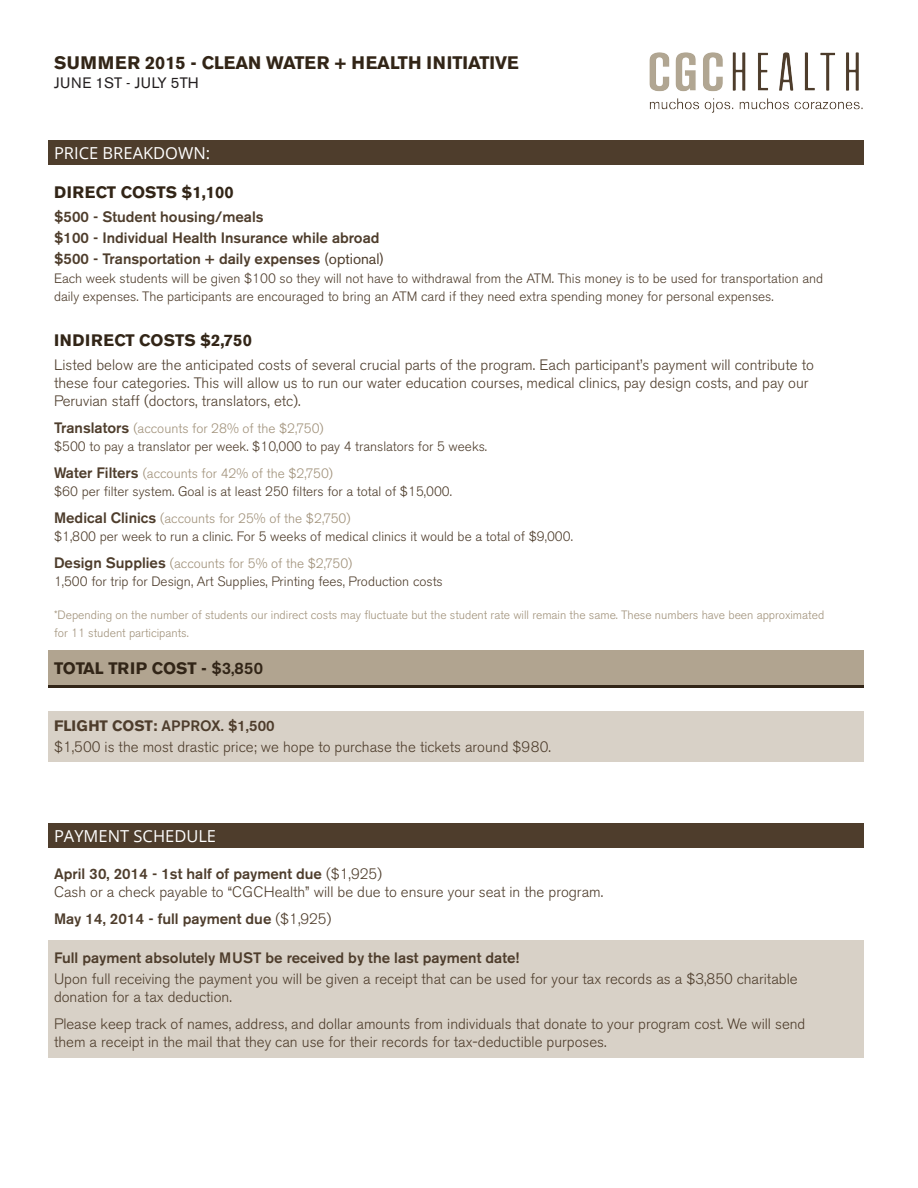
<style>
.page{position:relative;width:918px;height:1188px;background:#fff}
.page>*{position:absolute;margin:0;border:0;box-sizing:border-box;transform-origin:0 0}
.t1{font:700 18px "Akzidenz Grotesk BE";color:#322517}
.t2{font:700 16.5px "Akzidenz Grotesk BE";color:#322517}
.t3{font:16.5px "Open Sans";color:#fff}
.t4{font:700 16.5px "Akzidenz Grotesk BE";letter-spacing:.02em;color:#322517}
.t5{font:300 15px/18px "Akzidenz Grotesk BE";color:#4e3d2c}
.t6{font:500 15px "Akzidenz Grotesk BE";color:#4e3d2c}
.t7{font:15px "Akzidenz Grotesk BE";letter-spacing:.02em;color:#231f20}
.t8{font:300 13.5px/18px "Akzidenz Grotesk BE";color:#4e3d2c}
.t9{font:300 13.5px "Akzidenz Grotesk BE";color:#a1927b}
.t10{font:300 12px/18px "Akzidenz Grotesk BE";color:#a1927b}
.s1{font-weight:400}
.s2{font-weight:500;font-size:15px;color:#4e3d2c}
.s3{font-weight:500}
.s4{font-weight:700}
.s5{font-weight:300}
</style>
<div class="page">
<div style="left:48px;top:650px;width:816px;height:38px;background:#b1a490"></div>
<div style="left:48px;top:140px;width:816px;height:25px;background:#4e3d2c"></div>
<div style="left:48px;top:823px;width:816px;height:25px;background:#4e3d2c"></div>
<div style="left:48px;top:711px;width:816px;height:50px;background:#d8d1c7"></div>
<div style="left:48px;top:940px;width:816px;height:118px;background:#d8d1c7"></div>
<hr style="left:48px;top:685px;width:816px;height:3px;background:#322517">
<img style="left:649px;top:52px;width:214px;height:60px">
<p class="t1" style="left:54px;top:52px;width:466px">SUMMER 2015 - CLEAN WATER + HEALTH INITIATIVE</p>
<p class="t7" style="left:54px;top:74px;width:146px">JUNE 1ST - JULY 5TH</p>
<p class="t3" style="left:54px;top:141px;width:158px">PRICE BREAKDOWN:</p>
<p class="t2" style="left:54px;top:182px;width:181px">DIRECT COSTS $1,100</p>
<p class="t6" style="left:54px;top:207px;width:211px">$500 - Student housing/meals</p>
<p class="t6" style="left:54px;top:228px;width:327px">$100 - Individual Health Insurance while abroad</p>
<p class="t6" style="left:54px;top:249px;width:332px">$500 - Transportation + daily expenses <span class="s1">(optional)</span></p>
<p class="t8" style="left:54px;top:270px;width:771px">Each week students will be given $100 so they will not have to withdrawal from the ATM. This money is to be used for transportation and daily expenses. The participants are encouraged to bring an ATM card if they need extra spending money for personal expenses.</p>
<p class="t4" style="left:54px;top:331px;width:200px">INDIRECT COSTS $2,750</p>
<p class="t5" style="left:54px;top:356px;width:761px">Listed below are the anticipated costs of several crucial parts of the program. Each participant’s payment will contribute to these four categories. This will allow us to run our water education courses, medical clinics, pay design costs, and pay our<br>Peruvian staff (doctors, translators, etc).</p>
<p class="t9" style="left:54px;top:421px;width:271px"><span class="s2">Translators</span> (accounts for 28% of the $2,750)</p>
<p class="t8" style="left:54px;top:438px;width:435px">$500 to pay a translator per week. $10,000 to pay 4 translators for 5 weeks.</p>
<p class="t9" style="left:54px;top:466px;width:281px"><span class="s2">Water Filters</span> (accounts for 42% of the $2,750)</p>
<p class="t8" style="left:54px;top:483px;width:400px">$60 per filter system. Goal is at least 250 filters for a total of $15,000.</p>
<p class="t9" style="left:54px;top:511px;width:298px"><span class="s2">Medical Clinics</span> (accounts for 25% of the $2,750)</p>
<p class="t8" style="left:54px;top:528px;width:520px">$1,800 per week to run a clinic. For 5 weeks of medical clinics it would be a total of $9,000.</p>
<p class="t9" style="left:54px;top:556px;width:300px"><span class="s2">Design Supplies</span> (accounts for 5% of the $2,750)</p>
<p class="t8" style="left:54px;top:573px;width:390px">1,500 for trip for Design, Art Supplies, Printing fees, Production costs</p>
<p class="t10" style="left:54px;top:606px;width:772px">*Depending on the number of students our indirect costs may fluctuate but the student rate will remain the same. These numbers have been approximated for 11 student participants.</p>
<p class="t2" style="left:54px;top:659px;width:211px">TOTAL TRIP COST - <span class="s3">$3,850</span></p>
<p class="t6" style="left:54px;top:716px;width:222px"><span class="s4">FLIGHT COST:</span> APPROX. $1,500</p>
<p class="t5" style="left:54px;top:738px;width:498px">$1,500 is the most drastic price; we hope to purchase the tickets around $980.</p>
<p class="t3" style="left:54px;top:824px;width:164px">PAYMENT SCHEDULE</p>
<p class="t6" style="left:54px;top:865px;width:330px">April 30, 2014 - 1st half of payment due <span class="s5">($1,925)</span></p>
<p class="t5" style="left:54px;top:883px;width:551px">Cash or a check payable to “CGCHealth” will be due to ensure your seat in the program.</p>
<p class="t6" style="left:54px;top:910px;width:279px">May 14, 2014 - full payment due <span class="s5">($1,925)</span></p>
<p class="t6" style="left:54px;top:949px;width:467px">Full payment absolutely MUST be received by the last payment date!</p>
<p class="t5" style="left:54px;top:970px;width:745px">Upon full receiving the payment you will be given a receipt that can be used for your tax records as a $3,850 charitable donation for a tax deduction.</p>
<p class="t5" style="left:54px;top:1015px;width:753px">Please keep track of names, address, and dollar amounts from individuals that donate to your program cost. We will send them a receipt in the mail that they can use for their records for tax-deductible purposes.</p>
</div>
